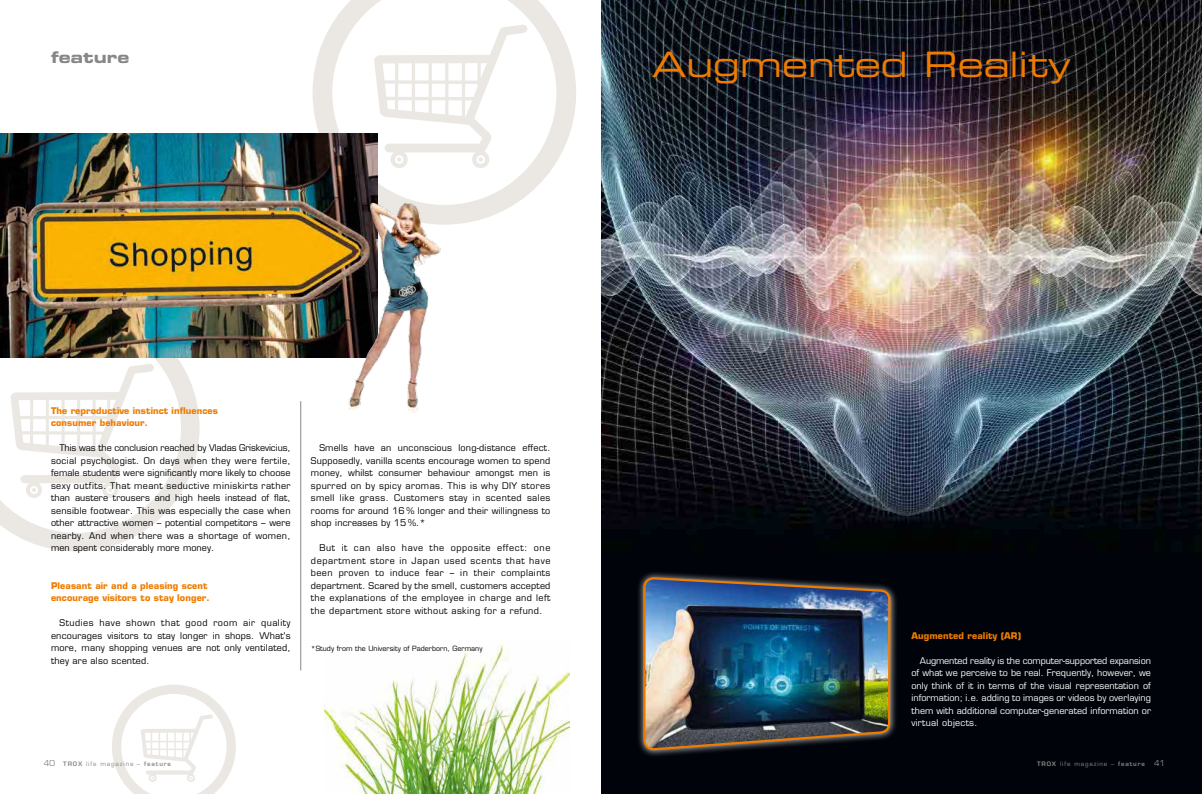
<style>
.page{position:relative;width:1202px;height:794px;background:#fff}
.page>*{position:absolute;margin:0;border:0;box-sizing:border-box;transform-origin:0 0}
.t1{font:35px "Eurostile LT Std Ex 2";color:#ef7c00}
.t2{font:16px "Eurostile LT Std Bold Ex 2";color:#878786}
.t3{font:9px/12.5px "Eurostile LT Std";letter-spacing:.02em;color:#000;text-align:justify}
.t4{font:9px/12.5px "Eurostile LT Std";letter-spacing:.005em;color:#fff;text-align:justify}
.t5{font:700 9px/12.5px "Eurostile LT Std";letter-spacing:.01em;color:#ef7c00}
.t6{font:7px "Eurostile LT Std";letter-spacing:.01em;color:#000}
.t7{font:6px "Eurostile LT Std";letter-spacing:.15em;color:#878786}
.s1{font-size:8px}
.s2{font-weight:600}
</style>
<div class="page">
<svg style="left:313px;top:0;width:263px;height:225px"></svg>
<svg style="left:374px;top:25px;width:153px;height:144px"></svg>
<svg style="left:0;top:357px;width:200px;height:194px"></svg>
<svg style="left:11px;top:364px;width:143px;height:135px"></svg>
<svg style="left:112px;top:685px;width:124px;height:109px"></svg>
<img style="left:601px;top:0;width:601px;height:794px">
<img style="left:324px;top:644px;width:245px;height:150px">
<div style="left:636px;top:570px;width:262px;height:187px;background:#fff;opacity:.75"></div>
<img style="left:642px;top:576px;width:250px;height:175px">
<img style="left:0;top:133px;width:377px;height:224px">
<img style="left:336px;top:186px;width:109px;height:227px">
<hr style="left:300px;top:401px;width:1px;height:269px;background:#878786">
<h2 class="t2" style="left:51px;top:46px;width:80px">feature</h2>
<h1 class="t1" style="left:652px;top:41px;width:420px">Augmented Reality</h1>
<p class="t5" style="left:51px;top:404px;width:168px">The reproductive instinct influences consumer behaviour.</p>
<p class="t3" style="left:51px;top:442px;width:241px;text-indent:9px">This was the conclusion reached by Vladas Griskevicius, social psychologist. On days when they were fertile, female students were significantly more likely to choose sexy outfits. That meant seductive miniskirts rather than austere trousers and high heels instead of flat, sensible footwear. This was especially the case when other attractive women – potential competitors – were nearby. And when there was a shortage of women, men spent considerably more money.</p>
<p class="t5" style="left:51px;top:579px;width:160px">Pleasant air and a pleasing scent encourage visitors to stay longer.</p>
<p class="t3" style="left:51px;top:617px;width:241px;text-indent:9px">Studies have shown that good room air quality encourages visitors to stay longer in shops. What's more, many shopping venues are not only ventilated, they are also scented.</p>
<p class="t3" style="left:311px;top:442px;width:241px;text-indent:9px">Smells have an unconscious long-distance effect.<br>Supposedly, vanilla scents encourage women to spend money, whilst consumer behaviour amongst men is spurred on by spicy aromas. This is why DIY stores smell like grass. Customers stay in scented sales rooms for around 16 % longer and their willingness to shop increases by 15 %.*</p>
<p class="t3" style="left:311px;top:542px;width:241px;text-indent:9px">But it can also have the opposite effect: one department store in Japan used scents that have been proven to induce fear – in their complaints department. Scared by the smell, customers accepted the explanations of the employee in charge and left the department store without asking for a refund.</p>
<p class="t6" style="left:311px;top:644px;width:173px">*Study from the University of Paderborn, Germany</p>
<p class="t5" style="left:911px;top:629px;width:111px">Augmented reality (AR)</p>
<p class="t4" style="left:911px;top:654px;width:241px;text-indent:9px">Augmented reality is the computer-supported expansion of what we perceive to be real. Frequently, however, we only think of it in terms of the visual representation of information; i.e. adding to images or videos by overlaying them with additional computer-generated information or virtual objects.</p>
<p class="t7" style="left:44px;top:760px;width:129px"><span class="s1">40</span> <span class="s2">TROX</span> life magazine – <span class="s2">feature</span></p>
<p class="t7" style="left:1037px;top:760px;width:129px"><span class="s2">TROX</span> life magazine – <span class="s2">feature</span> <span class="s1">41</span></p>
</div>
